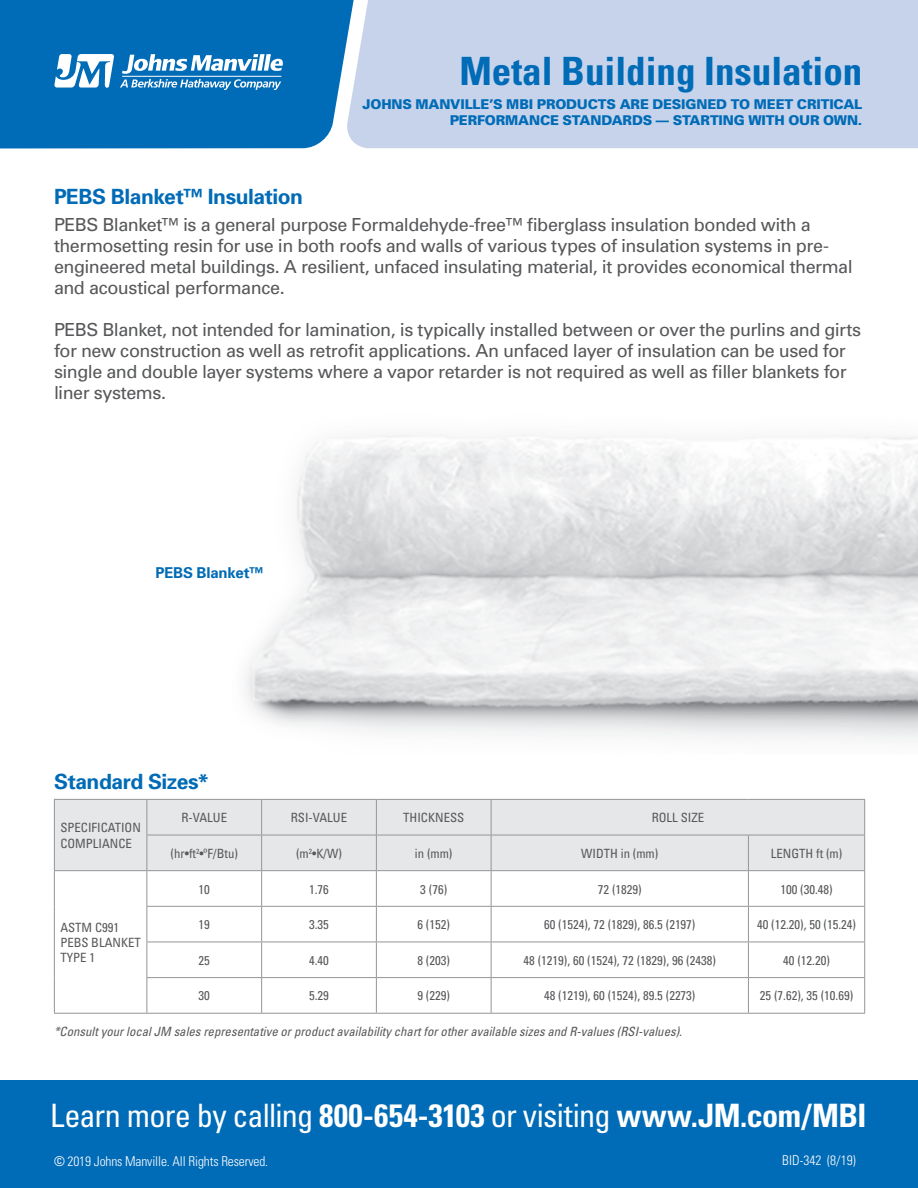
<style>
.page{position:relative;width:918px;height:1188px;background:#fff}
.page>*{position:absolute;margin:0;border:0;box-sizing:border-box;transform-origin:0 0}
.t1{font:700 condensed 39px "Univers";color:#006bb6}
.t2{font:condensed 32.25px "Univers";letter-spacing:-.025em;color:#fff}
._10_14{font:700 21px "Univers";letter-spacing:-.02em;color:#006bb6}
._10_14-2{font:18px/21px "Univers";letter-spacing:-.025em;color:#57585a}
._10_14-3{font:700 15px "Univers";letter-spacing:-.015em;color:#006bb6}
.t3{font:900 13.5px/16.5px "Univers";letter-spacing:-.01em;color:#006bb6;text-align:right}
.t4{font:300 condensed 13.5px "Univers LT Std";letter-spacing:-.01em;color:#fff}
.t5{font:condensed 12.75px "Univers";color:#57585a}
.t6{font:italic condensed 12.75px "Univers";color:#57585a}
.s1{font-weight:700}
.s2{font-family:"Univers";font-weight:400}
</style>
<div class="page">
<div style="left:0;top:0;width:346px;height:149px;background:#006bb6"></div>
<div style="left:346px;top:0;width:572px;height:148px;background:#c6d3eb"></div>
<svg style="left:54px;top:54px;width:60px;height:34px"></svg>
<svg style="left:120px;top:54px;width:163px;height:36px"></svg>
<hr style="left:122px;top:76px;width:159px;height:1px;background:#fff">
<div style="left:55px;top:800px;width:809px;height:70px;background:#e6e7e9"></div>
<hr style="left:54px;top:799px;width:93px;height:1px;background:#939598">
<hr style="left:54px;top:800px;width:1px;height:35px;background:#939598">
<hr style="left:54px;top:835px;width:1px;height:35px;background:#939598">
<hr style="left:147px;top:799px;width:115px;height:1px;background:#939598">
<hr style="left:147px;top:800px;width:1px;height:35px;background:#939598">
<hr style="left:262px;top:799px;width:114px;height:1px;background:#939598">
<hr style="left:261px;top:800px;width:1px;height:35px;background:#939598">
<hr style="left:376px;top:799px;width:115px;height:1px;background:#939598">
<hr style="left:376px;top:800px;width:1px;height:35px;background:#939598">
<hr style="left:491px;top:799px;width:257px;height:1px;background:#939598">
<hr style="left:491px;top:800px;width:1px;height:35px;background:#939598">
<hr style="left:748px;top:799px;width:117px;height:1px;background:#939598">
<hr style="left:864px;top:800px;width:1px;height:35px;background:#939598">
<hr style="left:147px;top:835px;width:115px;height:1px;background:#939598">
<hr style="left:147px;top:835px;width:1px;height:35px;background:#939598">
<hr style="left:262px;top:835px;width:114px;height:1px;background:#939598">
<hr style="left:261px;top:835px;width:1px;height:35px;background:#939598">
<hr style="left:376px;top:835px;width:115px;height:1px;background:#939598">
<hr style="left:376px;top:835px;width:1px;height:35px;background:#939598">
<hr style="left:491px;top:835px;width:257px;height:1px;background:#939598">
<hr style="left:491px;top:835px;width:1px;height:35px;background:#939598">
<hr style="left:748px;top:835px;width:117px;height:1px;background:#939598">
<hr style="left:748px;top:835px;width:1px;height:35px;background:#939598">
<hr style="left:864px;top:835px;width:1px;height:35px;background:#939598">
<hr style="left:54px;top:870px;width:93px;height:1px;background:#939598">
<hr style="left:54px;top:871px;width:1px;height:35px;background:#939598">
<hr style="left:54px;top:906px;width:1px;height:36px;background:#939598">
<hr style="left:54px;top:942px;width:1px;height:36px;background:#939598">
<hr style="left:54px;top:978px;width:1px;height:35px;background:#939598">
<hr style="left:54px;top:1013px;width:93px;height:1px;background:#939598">
<hr style="left:147px;top:870px;width:115px;height:1px;background:#939598">
<hr style="left:147px;top:871px;width:1px;height:35px;background:#939598">
<hr style="left:262px;top:870px;width:114px;height:1px;background:#939598">
<hr style="left:261px;top:871px;width:1px;height:35px;background:#939598">
<hr style="left:376px;top:870px;width:115px;height:1px;background:#939598">
<hr style="left:376px;top:871px;width:1px;height:35px;background:#939598">
<hr style="left:491px;top:870px;width:257px;height:1px;background:#939598">
<hr style="left:491px;top:871px;width:1px;height:35px;background:#939598">
<hr style="left:748px;top:870px;width:117px;height:1px;background:#939598">
<hr style="left:748px;top:871px;width:1px;height:35px;background:#939598">
<hr style="left:864px;top:871px;width:1px;height:35px;background:#939598">
<hr style="left:147px;top:906px;width:115px;height:1px;background:#939598">
<hr style="left:147px;top:907px;width:1px;height:35px;background:#939598">
<hr style="left:262px;top:906px;width:114px;height:1px;background:#939598">
<hr style="left:261px;top:907px;width:1px;height:35px;background:#939598">
<hr style="left:376px;top:906px;width:115px;height:1px;background:#939598">
<hr style="left:376px;top:907px;width:1px;height:35px;background:#939598">
<hr style="left:491px;top:906px;width:257px;height:1px;background:#939598">
<hr style="left:491px;top:907px;width:1px;height:35px;background:#939598">
<hr style="left:748px;top:906px;width:117px;height:1px;background:#939598">
<hr style="left:748px;top:907px;width:1px;height:35px;background:#939598">
<hr style="left:864px;top:907px;width:1px;height:35px;background:#939598">
<hr style="left:147px;top:942px;width:115px;height:1px;background:#939598">
<hr style="left:147px;top:942px;width:1px;height:35px;background:#939598">
<hr style="left:262px;top:942px;width:114px;height:1px;background:#939598">
<hr style="left:261px;top:942px;width:1px;height:35px;background:#939598">
<hr style="left:376px;top:942px;width:115px;height:1px;background:#939598">
<hr style="left:376px;top:942px;width:1px;height:35px;background:#939598">
<hr style="left:491px;top:942px;width:257px;height:1px;background:#939598">
<hr style="left:491px;top:942px;width:1px;height:35px;background:#939598">
<hr style="left:748px;top:942px;width:117px;height:1px;background:#939598">
<hr style="left:748px;top:942px;width:1px;height:35px;background:#939598">
<hr style="left:864px;top:942px;width:1px;height:35px;background:#939598">
<hr style="left:147px;top:977px;width:115px;height:1px;background:#939598">
<hr style="left:147px;top:978px;width:1px;height:35px;background:#939598">
<hr style="left:262px;top:977px;width:114px;height:1px;background:#939598">
<hr style="left:261px;top:978px;width:1px;height:35px;background:#939598">
<hr style="left:376px;top:977px;width:115px;height:1px;background:#939598">
<hr style="left:376px;top:978px;width:1px;height:35px;background:#939598">
<hr style="left:491px;top:977px;width:257px;height:1px;background:#939598">
<hr style="left:491px;top:978px;width:1px;height:35px;background:#939598">
<hr style="left:748px;top:977px;width:117px;height:1px;background:#939598">
<hr style="left:748px;top:978px;width:1px;height:35px;background:#939598">
<hr style="left:864px;top:978px;width:1px;height:35px;background:#939598">
<hr style="left:147px;top:1013px;width:115px;height:1px;background:#939598">
<hr style="left:262px;top:1013px;width:114px;height:1px;background:#939598">
<hr style="left:376px;top:1013px;width:115px;height:1px;background:#939598">
<hr style="left:491px;top:1013px;width:257px;height:1px;background:#939598">
<hr style="left:748px;top:1013px;width:117px;height:1px;background:#939598">
<div style="left:0;top:1080px;width:918px;height:108px;background:#006bb6"></div>
<p class="t1" style="left:459px;top:47px;width:405px">Metal Building Insulation</p>
<p class="t3" style="left:363px;top:96px;width:501px">JOHNS MANVILLE’S MBI PRODUCTS ARE DESIGNED TO MEET CRITICAL<br>PERFORMANCE STANDARDS — STARTING WITH OUR OWN.</p>
<p class="_10_14" style="left:54px;top:184px;width:251px">PEBS Blanket™ Insulation</p>
<p class="_10_14-2" style="left:54px;top:215px;width:800px">PEBS Blanket™ is a general purpose Formaldehyde-free™ fiberglass insulation bonded with a thermosetting resin for use in both roofs and walls of various types of insulation systems in pre&shy;engineered metal buildings. A resilient, unfaced insulating material, it provides economical thermal and acoustical performance.</p>
<p class="_10_14-2" style="left:54px;top:320px;width:809px">PEBS Blanket, not intended for lamination, is typically installed between or over the purlins and girts for new construction as well as retrofit applications. An unfaced layer of insulation can be used for single and double layer systems where a vapor retarder is not required as well as filler blankets for liner systems.</p>
<p class="_10_14-3" style="left:156px;top:564px;width:109px">PEBS Blanket™</p>
<p class="_10_14" style="left:54px;top:769px;width:157px">Standard Sizes*</p>
<p class="t5" style="left:60px;top:820px;width:82px">SPECIFICATION</p>
<p class="t5" style="left:60px;top:835px;width:73px">COMPLIANCE</p>
<p class="t5" style="left:60px;top:919px;width:60px">ASTM C991</p>
<p class="t5" style="left:60px;top:934px;width:82px">PEBS BLANKET</p>
<p class="t5" style="left:60px;top:950px;width:36px">TYPE 1</p>
<p class="t5" style="left:181px;top:810px;width:47px">R-VALUE</p>
<p class="t5" style="left:291px;top:810px;width:58px">RSI-VALUE</p>
<p class="t5" style="left:403px;top:810px;width:62px">THICKNESS</p>
<p class="t5" style="left:652px;top:810px;width:54px">ROLL SIZE</p>
<p class="t5" style="left:171px;top:845px;width:69px">(hr•ft<sup>2</sup>•ºF/Btu)</p>
<p class="t5" style="left:296px;top:845px;width:47px">(m<sup>2</sup>•K/W)</p>
<p class="t5" style="left:415px;top:845px;width:39px">in (mm)</p>
<p class="t5" style="left:581px;top:845px;width:79px">WIDTH in (mm)</p>
<p class="t5" style="left:771px;top:845px;width:73px">LENGTH ft (m)</p>
<p class="t5" style="left:199px;top:881px;width:13px">10</p>
<p class="t5" style="left:309px;top:881px;width:21px">1.76</p>
<p class="t5" style="left:420px;top:881px;width:28px">3 (76)</p>
<p class="t5" style="left:598px;top:881px;width:45px">72 (1829)</p>
<p class="t5" style="left:780px;top:881px;width:54px">100 (30.48)</p>
<p class="t5" style="left:199px;top:917px;width:13px">19</p>
<p class="t5" style="left:309px;top:917px;width:21px">3.35</p>
<p class="t5" style="left:417px;top:917px;width:34px">6 (152)</p>
<p class="t5" style="left:544px;top:917px;width:153px">60 (1524), 72 (1829), 86.5 (2197)</p>
<p class="t5" style="left:757px;top:917px;width:101px">40 (12.20), 50 (15.24)</p>
<p class="t5" style="left:199px;top:952px;width:13px">25</p>
<p class="t5" style="left:309px;top:952px;width:21px">4.40</p>
<p class="t5" style="left:417px;top:952px;width:34px">8 (203)</p>
<p class="t5" style="left:524px;top:952px;width:194px">48 (1219), 60 (1524), 72 (1829), 96 (2438)</p>
<p class="t5" style="left:783px;top:952px;width:48px">40 (12.20)</p>
<p class="t5" style="left:199px;top:988px;width:13px">30</p>
<p class="t5" style="left:309px;top:988px;width:21px">5.29</p>
<p class="t5" style="left:417px;top:988px;width:34px">9 (229)</p>
<p class="t5" style="left:544px;top:988px;width:153px">48 (1219), 60 (1524), 89.5 (2273)</p>
<p class="t5" style="left:760px;top:988px;width:95px">25 (7.62), 35 (10.69)</p>
<p class="t6" style="left:54px;top:1024px;width:630px">*Consult your local JM sales representative or product availability chart for other available sizes and R-values (RSI-values).</p>
<p class="t2" style="left:50px;top:1095px;width:818px">Learn more by calling <span class="s1">800-654-3103</span> or visiting <span class="s1">www.JM.com/MBI</span></p>
<p class="t4" style="left:54px;top:1154px;width:216px"><span class="s2">©</span> 2019 Johns Manville. All Rights Reserved.</p>
<p class="t4" style="left:782px;top:1153px;width:75px">BID-342 (8/19)</p>
</div>
